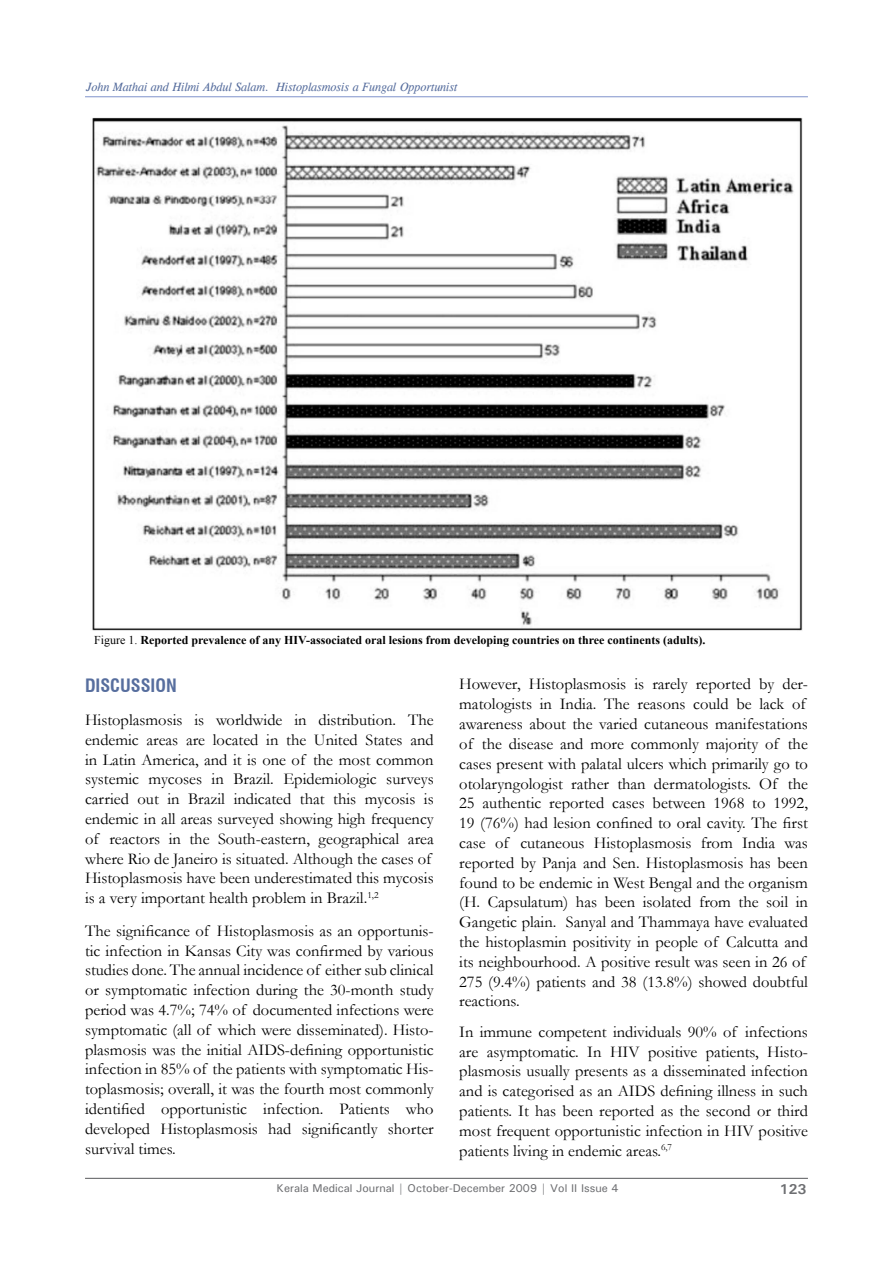
<style>
.page{position:relative;width:893px;height:1263px;background:#fff}
.page>*{position:absolute;margin:0;border:0;box-sizing:border-box;transform-origin:0 0}
.Head_1{font:700 condensed 18px "Swiss 721 BT";color:#576e9e}
.Para_1{font:16.5px/19.8px "Garamond";color:#000}
.t1{font:700 14.25px "Univers";color:#6d6e71}
.Para_1-2{font:700 12px "Times New Roman";color:#000}
.t2{font:italic 12px "CG Times";color:#576e9e}
.t3{font:500 11.25px "Univers";color:#6d6e71}
.s1{font-weight:400}
</style>
<div class="page">
<hr style="left:85px;top:1178px;width:723px;height:1px;background:#58595b">
<hr style="left:85px;top:96px;width:723px;height:1px;background:#8d9fd1">
<img style="left:92px;top:117px;width:710px;height:514px">
<p class="t2" style="left:86px;top:80px;width:373px">John Mathai and Hilmi Abdul Salam. Histoplasmosis a Fungal Opportunist</p>
<p class="Para_1-2" style="left:94px;top:632px;width:613px"><span class="s1">Figure 1.</span> Reported prevalence of any HIV-associated oral lesions from developing countries on three continents (adults).</p>
<p class="Head_1" style="left:85px;top:675px;width:93px">DISCUSSION</p>
<p class="Para_1" style="left:85px;top:709px;width:350px">Histoplasmosis is worldwide in distribution. The endemic areas are located in the United States and in Latin America, and it is one of the most common systemic mycoses in Brazil. Epidemiologic surveys carried out in Brazil indicated that this mycosis is endemic in all areas surveyed showing high frequency of reactors in the South-eastern, geographical area where Rio de Janeiro is situated. Although the cases of Histoplasmosis have been underestimated this mycosis is a very important health problem in Brazil.<sup>1,2</sup></p>
<p class="Para_1" style="left:85px;top:920px;width:350px;text-align:justify">The significance of Histoplasmosis as an opportunis&shy;tic infection in Kansas City was confirmed by various studies done. The annual incidence of either sub clinical or symptomatic infection during the 30-month study period was 4.7%; 74% of documented infections were symptomatic (all of which were disseminated). Histo&shy;plasmosis was the initial AIDS-defining opportunistic infection in 85% of the patients with symptomatic His&shy;toplasmosis; overall, it was the fourth most commonly identified opportunistic infection. Patients who developed Histoplasmosis had significantly shorter survival times.</p>
<p class="Para_1" style="left:459px;top:674px;width:350px">However, Histoplasmosis is rarely reported by der&shy;matologists in India. The reasons could be lack of awareness about the varied cutaneous manifestations of the disease and more commonly majority of the cases present with palatal ulcers which primarily go to otolaryngologist rather than dermatologists. Of the 25 authentic reported cases between 1968 to 1992, 19 (76%) had lesion confined to oral cavity. The first case of cutaneous Histoplasmosis from India was reported by Panja and Sen. Histoplasmosis has been found to be endemic in West Bengal and the organism (H. Capsulatum) has been isolated from the soil in Gangetic plain. Sanyal and Thammaya have evaluated the histoplasmin positivity in people of Calcutta and its neighbourhood. A positive result was seen in 26 of 275 (9.4%) patients and 38 (13.8%) showed doubtful reactions.</p>
<p class="Para_1" style="left:459px;top:1021px;width:350px;text-align:justify">In immune competent individuals 90% of infections are asymptomatic. In HIV positive patients, Histo&shy;plasmosis usually presents as a disseminated infection and is categorised as an AIDS defining illness in such patients. It has been reported as the second or third most frequent opportunistic infection in HIV positive patients living in endemic areas.<sup>6,7</sup></p>
<p class="t3" style="left:277px;top:1181px;width:343px">Kerala Medical Journal | October-December 2009 | Vol II Issue 4</p>
<p class="t1" style="left:780px;top:1180px;width:28px">123</p>
</div>
